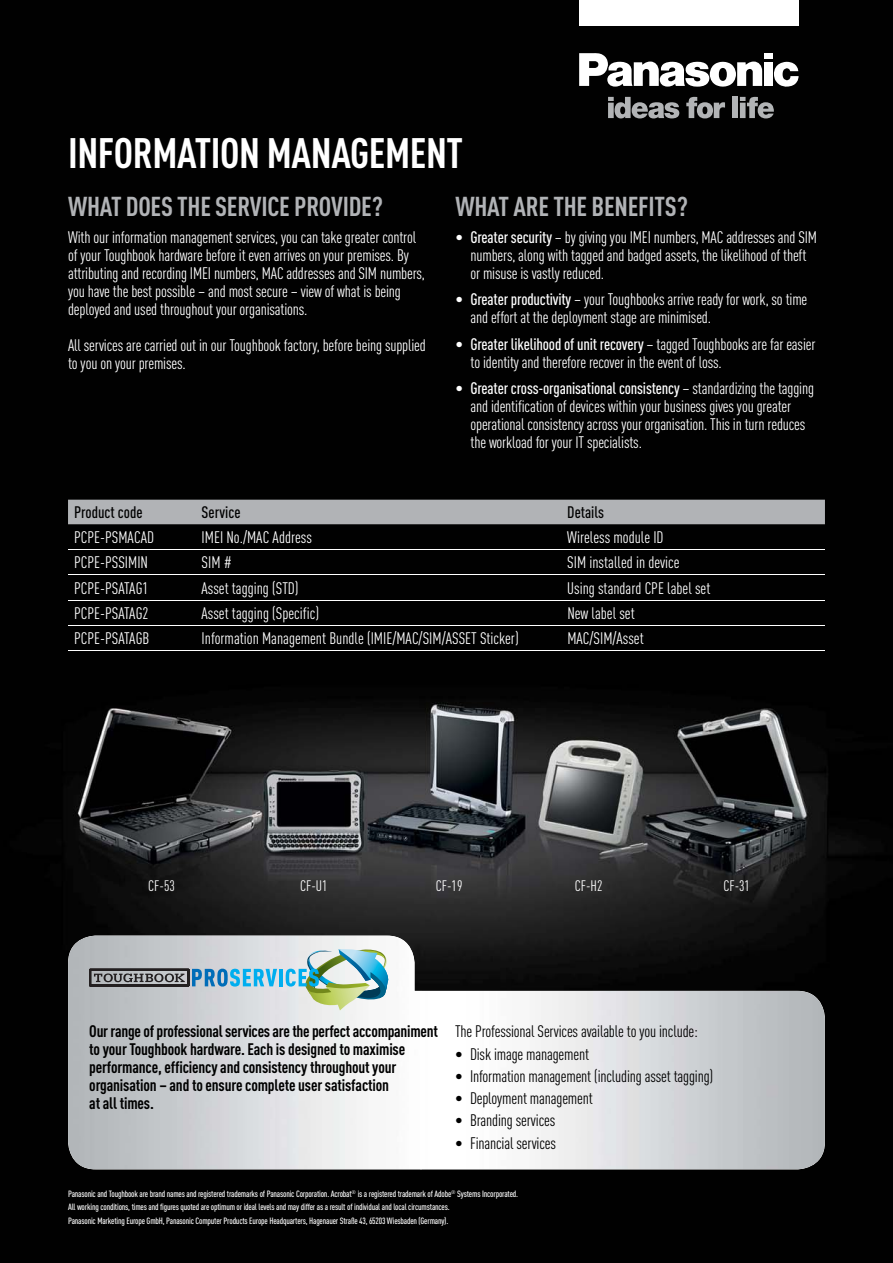
<style>
.page{position:relative;width:893px;height:1263px;background:#fff}
.page>*{position:absolute;margin:0;border:0;box-sizing:border-box;transform-origin:0 0}
.t1{font:700 condensed 42px "DIN Pro";letter-spacing:-.01em;color:#fff}
.t2{font:700 condensed 27px "DIN Pro";letter-spacing:-.01em;color:#b1b3b6}
.t3{font:condensed 16.5px/18px "DIN Pro";letter-spacing:-.01em;color:#fff}
.t4{font:700 condensed 16.5px/18px "DIN Pro";letter-spacing:-.01em;color:#000}
.t5{font:condensed 16.5px "DIN Pro";letter-spacing:-.01em;color:#000}
.t6{font:500 condensed 16.5px "DIN Pro";color:#000}
.t7{font:condensed 15px "DIN Pro";color:#fff}
.t8{font:500 condensed 9px/13.5px "DIN Pro";letter-spacing:-.02em;color:#fff}
.s1{font-weight:500}
</style>
<div class="page">
<img style="left:0;top:0;width:893px;height:1263px">
<img style="left:68px;top:935px;width:354px;height:234px">
<img style="left:421px;top:982px;width:404px;height:187px">
<div style="left:68px;top:500px;width:757px;height:24px;background:#b1b3b6"></div>
<hr style="left:68px;top:549px;width:757px;height:1px;background:#fff">
<hr style="left:68px;top:575px;width:757px;height:1px;background:#fff">
<hr style="left:68px;top:600px;width:757px;height:1px;background:#fff">
<hr style="left:68px;top:625px;width:757px;height:1px;background:#fff">
<hr style="left:68px;top:650px;width:757px;height:1px;background:#fff">
<hr style="left:279px;top:969px;width:4px;height:17px;background:#00aeef">
<img style="left:286px;top:949px;width:103px;height:61px">
<svg style="left:89px;top:969px;width:188px;height:17px;background:#6a8fa3"></svg>
<div style="left:579px;top:0;width:220px;height:26px;background:#fff"></div>
<svg style="left:579px;top:53px;width:183px;height:34px"></svg>
<div style="left:764px;top:62px;width:9px;height:24px;background:#fff"></div>
<div style="left:764px;top:53px;width:9px;height:6px;background:#fff"></div>
<svg style="left:774px;top:62px;width:25px;height:25px"></svg>
<svg style="left:608px;top:97px;width:71px;height:21px"></svg>
<svg style="left:686px;top:97px;width:39px;height:21px"></svg>
<div style="left:733px;top:97px;width:5px;height:21px;background:#b2b4b6"></div>
<svg style="left:740px;top:97px;width:34px;height:21px"></svg>
<h1 class="t1" style="left:68px;top:138px;width:397px">INFORMATION MANAGEMENT</h1>
<h2 class="t2" style="left:68px;top:197px;width:316px">WHAT DOES THE SERVICE PROVIDE?</h2>
<p class="t3" style="left:68px;top:230px;width:358px">With our information management services, you can take greater control of your Toughbook hardware before it even arrives on your premises. By attributing and recording IMEI numbers, MAC addresses and SIM numbers, you have the best possible – and most secure – view of what is being deployed and used throughout your organisations.</p>
<p class="t3" style="left:68px;top:338px;width:359px">All services are carried out in our Toughbook factory, before being supplied to you on your premises.</p>
<h2 class="t2" style="left:455px;top:197px;width:234px">WHAT ARE THE BENEFITS?</h2>
<p class="t3" style="left:470px;top:230px;width:348px;text-indent:-15px">• <span class="s1">Greater security</span> – by giving you IMEI numbers, MAC addresses and SIM numbers, along with tagged and badged assets, the likelihood of theft or misuse is vastly reduced.</p>
<p class="t3" style="left:470px;top:292px;width:338px;text-indent:-15px">• <span class="s1">Greater productivity</span> – your Toughbooks arrive ready for work, so time and effort at the deployment stage are minimised.</p>
<p class="t3" style="left:470px;top:337px;width:346px;text-indent:-15px">• <span class="s1">Greater likelihood of unit recovery</span> – tagged Toughbooks are far easier to identity and therefore recover in the event of loss.</p>
<p class="t3" style="left:470px;top:381px;width:345px;text-indent:-15px">• <span class="s1">Greater cross-organisational consistency</span> – standardizing the tagging and identification of devices within your business gives you greater operational consistency across your organisation. This in turn reduces the workload for your IT specialists.</p>
<p class="t6" style="left:74px;top:506px;width:70px">Product code</p>
<p class="t6" style="left:202px;top:506px;width:40px">Service</p>
<p class="t6" style="left:567px;top:506px;width:38px">Details</p>
<p class="t3" style="left:74px;top:530px;width:81px">PCPE-PSMACAD</p>
<p class="t3" style="left:202px;top:530px;width:112px">IMEI No./MAC Address</p>
<p class="t3" style="left:567px;top:530px;width:98px">Wireless module ID</p>
<p class="t3" style="left:74px;top:555px;width:76px">PCPE-PSSIMIN</p>
<p class="t3" style="left:202px;top:555px;width:32px">SIM #</p>
<p class="t3" style="left:567px;top:555px;width:114px">SIM installed in device</p>
<p class="t3" style="left:74px;top:581px;width:76px">PCPE-PSATAG1</p>
<p class="t3" style="left:202px;top:581px;width:98px">Asset tagging (STD)</p>
<p class="t3" style="left:567px;top:581px;width:145px">Using standard CPE label set</p>
<p class="t3" style="left:74px;top:606px;width:76px">PCPE-PSATAG2</p>
<p class="t3" style="left:202px;top:606px;width:119px">Asset tagging (Specific)</p>
<p class="t3" style="left:567px;top:606px;width:69px">New label set</p>
<p class="t3" style="left:74px;top:631px;width:77px">PCPE-PSATAGB</p>
<p class="t3" style="left:202px;top:631px;width:319px">Information Management Bundle (IMIE/MAC/SIM/ASSET Sticker)</p>
<p class="t3" style="left:567px;top:631px;width:78px">MAC/SIM/Asset</p>
<p class="t7" style="left:148px;top:880px;width:28px">CF-53</p>
<p class="t7" style="left:300px;top:880px;width:29px">CF-U1</p>
<p class="t7" style="left:436px;top:880px;width:28px">CF-19</p>
<p class="t7" style="left:575px;top:880px;width:29px">CF-H2</p>
<p class="t7" style="left:723px;top:880px;width:28px">CF-31</p>
<p class="t4" style="left:89px;top:1024px;width:350px">Our range of professional services are the perfect accompaniment to your Toughbook hardware. Each is designed to maximise performance, efficiency and consistency throughout your organisation – and to ensure complete user satisfaction<br>at all times.</p>
<p class="t5" style="left:455px;top:1026px;width:244px">The Professional Services available to you include:</p>
<p class="t5" style="left:455px;top:1048px;width:136px">• Disk image management</p>
<p class="t5" style="left:455px;top:1070px;width:260px">• Information management (including asset tagging)</p>
<p class="t5" style="left:455px;top:1092px;width:139px">• Deployment management</p>
<p class="t5" style="left:455px;top:1115px;width:102px">• Branding services</p>
<p class="t5" style="left:455px;top:1137px;width:103px">• Financial services</p>
<p class="t8" style="left:68px;top:1188px;width:452px">Panasonic and Toughbook are brand names and registered trademarks of Panasonic Corporation. Acrobat<sup>®</sup> is a registered trademark of Adobe<sup>®</sup> Systems Incorporated.<br>All working conditions, times and figures quoted are optimum or ideal levels and may differ as a result of individual and local circumstances.<br>Panasonic Marketing Europe GmbH, Panasonic Computer Products Europe Headquarters, Hagenauer Straße 43, 65203 Wiesbaden (Germany).</p>
</div>
